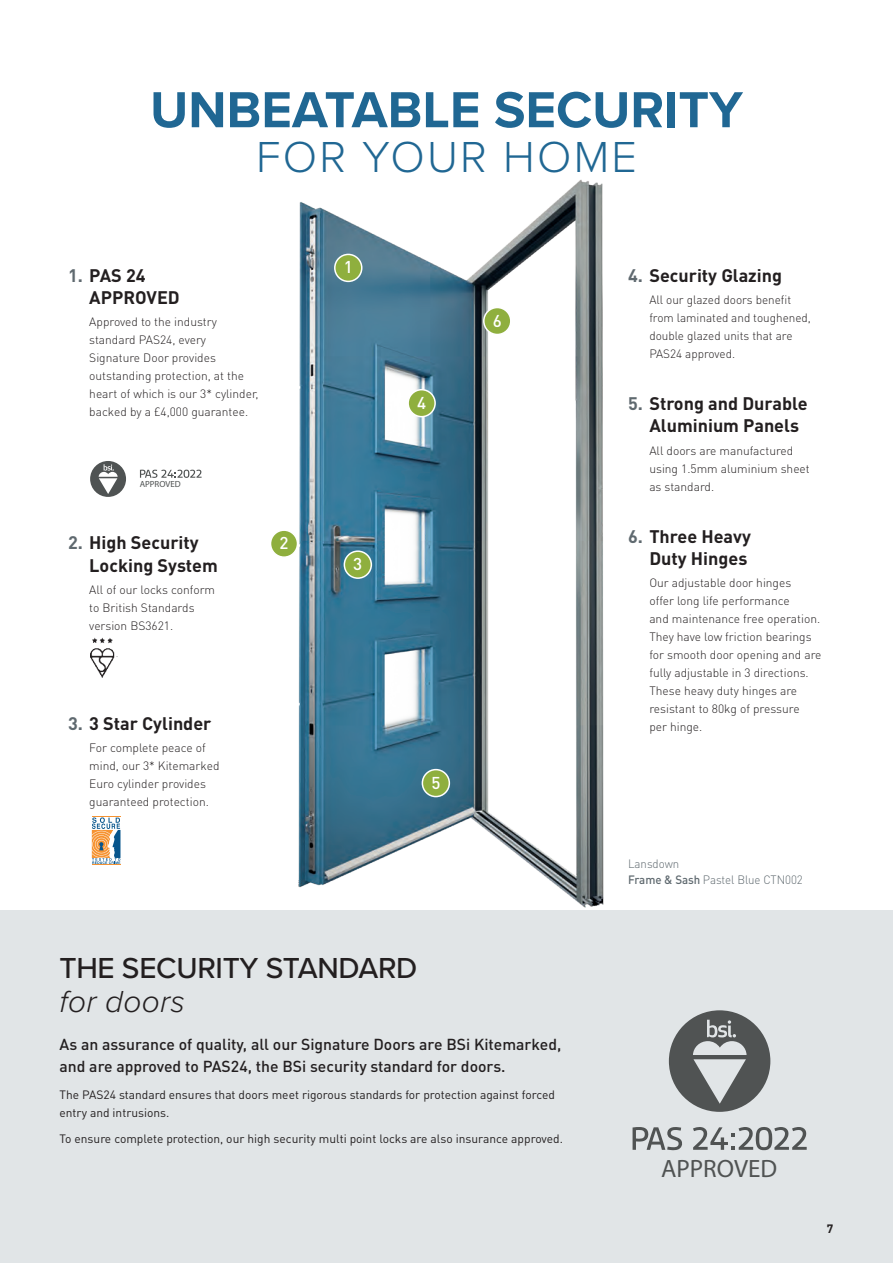
<style>
.page{position:relative;width:893px;height:1263px;background:#fff}
.page>*{position:absolute;margin:0;border:0;box-sizing:border-box;transform-origin:0 0}
.t1{font:700 52.5px "Proxima Nova";color:#206793}
.t2{font:300 45px "Proxima Nova";letter-spacing:.05em;color:#206793}
.t3{font:italic 300 31.5px "Proxima Nova";letter-spacing:.01em;color:#231f20}
.t4{font:500 30px "Proxima Nova";letter-spacing:-.01em;color:#231f20}
.t5{font:25.2px "Myriad Pro";color:#505353}
.t6{font:700 18px/22.5px "DIN Pro";color:#231f20}
.t7{font:500 16.95px "DIN Pro";color:#fff}
.t8{font:500 15.75px/22.5px "DIN Pro";color:#231f20}
.t9{font:300 12px/18px "DIN Pro";color:#231f20}
.t10{font:12px/18px "DIN Pro";color:#231f20}
.t11{font:300 12px/16.5px "DIN Pro";letter-spacing:-.005em;color:#5f696f;scale:.96 1}
.t12{font:700 12px "DIN Pro";color:#231f20}
.t13{font:8.85px "Myriad Pro";color:#505353}
.s1{color:#5f696f}
.s2{font-weight:500}
</style>
<div class="page">
<div style="left:0;top:910px;width:893px;height:353px;background:#e1e5e7"></div>
<img style="left:273px;top:180px;width:331px;height:728px">
<svg style="left:90px;top:461px;width:36px;height:36px"></svg>
<svg style="left:140px;top:470px;width:62px;height:8px"></svg>
<svg style="left:669px;top:1010px;width:101px;height:102px"></svg>
<svg style="left:633px;top:1127px;width:49px;height:23px"></svg>
<svg style="left:693px;top:1127px;width:114px;height:23px"></svg>
<div style="left:422px;top:770px;width:27px;height:26px;background:#8faf3e;border-radius:50%"></div>
<div style="left:422px;top:769px;width:28px;height:28px;border:2px solid #fff;border-radius:50%"></div>
<div style="left:484px;top:307px;width:27px;height:27px;background:#8faf3e;border-radius:50%"></div>
<div style="left:483px;top:307px;width:28px;height:28px;border:2px solid #fff;border-radius:50%"></div>
<div style="left:271px;top:530px;width:26px;height:27px;background:#8faf3e;border-radius:50%"></div>
<div style="left:270px;top:529px;width:28px;height:29px;border:2px solid #fff;border-radius:50%"></div>
<div style="left:344px;top:551px;width:27px;height:27px;background:#8faf3e;border-radius:50%"></div>
<div style="left:344px;top:550px;width:28px;height:29px;border:2px solid #fff;border-radius:50%"></div>
<div style="left:335px;top:254px;width:27px;height:27px;background:#8faf3e;border-radius:50%"></div>
<div style="left:334px;top:254px;width:28px;height:28px;border:2px solid #fff;border-radius:50%"></div>
<div style="left:408px;top:390px;width:27px;height:27px;background:#8faf3e;border-radius:50%"></div>
<div style="left:407px;top:389px;width:29px;height:28px;border:2px solid #fff;border-radius:50%"></div>
<img style="left:90px;top:638px;width:27px;height:39px">
<svg style="left:91px;top:816px;width:30px;height:49px"></svg>
<svg style="left:92px;top:816px;width:28px;height:49px"></svg>
<h1 class="t1" style="left:150px;top:71px;width:594px">UNBEATABLE SECURITY</h1>
<h2 class="t2" style="left:256px;top:124px;width:382px">FOR YOUR HOME</h2>
<h3 class="t6" style="left:89px;top:263px;width:92px;text-indent:-21px"><span class="s1">1.</span> PAS 24<br>APPROVED</h3>
<p class="t9" style="left:89px;top:313px;width:171px">Approved to the industry standard PAS24, every<br>Signature Door provides outstanding protection, at the heart of which is our 3* cylinder, backed by a £4,000 guarantee.</p>
<p class="t13" style="left:140px;top:479px;width:43px">APPROVED</p>
<h3 class="t6" style="left:89px;top:530px;width:130px;text-indent:-21px"><span class="s1">2.</span> High Security<br>Locking System</h3>
<p class="t9" style="left:89px;top:580px;width:127px">All of our locks conform to British Standards version BS3621.</p>
<h3 class="t7" style="left:279px;top:531px;width:11px">2</h3>
<h3 class="t6" style="left:68px;top:711px;width:145px"><span class="s1">3.</span> 3 Star Cylinder</h3>
<p class="t9" style="left:89px;top:738px;width:132px">For complete peace of mind, our 3* Kitemarked<br>Euro cylinder provides guaranteed protection.</p>
<h3 class="t7" style="left:344px;top:256px;width:11px">1</h3>
<h3 class="t7" style="left:417px;top:391px;width:11px">4</h3>
<h3 class="t7" style="left:353px;top:552px;width:11px">3</h3>
<h3 class="t7" style="left:493px;top:309px;width:11px">6</h3>
<h3 class="t7" style="left:431px;top:771px;width:11px">5</h3>
<h3 class="t4" style="left:60px;top:945px;width:359px">THE SECURITY STANDARD</h3>
<h3 class="t3" style="left:60px;top:978px;width:127px">for doors</h3>
<h3 class="t8" style="left:60px;top:1032px;width:503px">As an assurance of quality, all our Signature Doors are BSi Kitemarked, and are approved to PAS24, the BSi security standard for doors.</h3>
<p class="t10" style="left:60px;top:1085px;width:497px">The PAS24 standard ensures that doors meet rigorous standards for protection against forced entry and intrusions.</p>
<p class="t10" style="left:60px;top:1129px;width:505px">To ensure complete protection, our high security multi point locks are also insurance approved.</p>
<h3 class="t6" style="left:628px;top:263px;width:156px"><span class="s1">4.</span> Security Glazing</h3>
<p class="t9" style="left:649px;top:290px;width:163px">All our glazed doors benefit from laminated and toughened, double glazed units that are<br>PAS24 approved.</p>
<h3 class="t6" style="left:649px;top:391px;width:160px;text-indent:-21px"><span class="s1">5.</span> Strong and Durable<br>Aluminium Panels</h3>
<p class="t9" style="left:649px;top:441px;width:162px">All doors are manufactured using 1.5mm aluminium sheet as standard.</p>
<h3 class="t6" style="left:628px;top:524px;width:124px;text-align:right"><span class="s1">6.</span> Three Heavy<br>Duty Hinges</h3>
<p class="t9" style="left:649px;top:574px;width:174px">Our adjustable door hinges<br>offer long life performance<br>and maintenance free operation.<br>They have low friction bearings for smooth door opening and are fully adjustable in 3 directions.<br>These heavy duty hinges are resistant to 80kg of pressure<br>per hinge.</p>
<p class="t11" style="left:628px;top:855px;width:184px">Lansdown<br><span class="s2">Frame &amp; Sash</span> Pastel Blue CTN002</p>
<h3 class="t5" style="left:661px;top:1153px;width:118px">APPROVED</h3>
<p class="t12" style="left:827px;top:1221px;width:8px">7</p>
</div>
